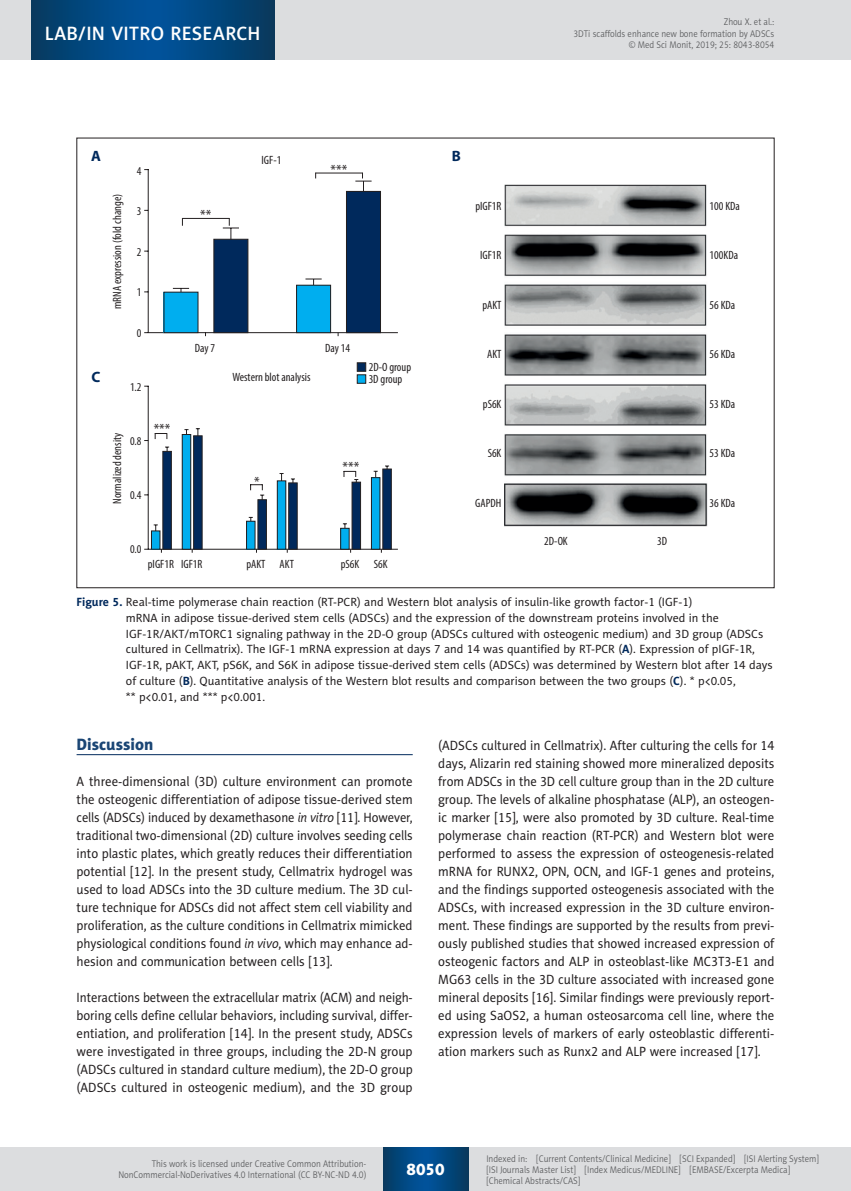
<style>
.page{position:relative;width:851px;height:1191px;background:#fff}
.page>*{position:absolute;margin:0;border:0;box-sizing:border-box;transform-origin:0 0}
.t1{font:19.5px "Naomi Sans EFN Medium";letter-spacing:.015em;color:#fff}
.MSM_Headline_1{font:16.5px "Naomi Sans EFN Heavy";color:#1a4574}
.t2{font:16.5px "Naomi Sans EFN Heavy";color:#fff}
.t3{font:condensed 15px "Myriad Pro";color:#231f20}
.t4{font:700 15px "Myriad Pro";color:#00295c}
.MSM_Body{font:13.5px/18px "Naomi Sans EFN";color:#231f20;text-align:justify;scale:.95 1}
.MSM_Body-2{font:13.5px/18px "Naomi Sans EFN";color:#231f20;text-align:justify;scale:.93 1}
.MSM_Rycina_tytul{font:12px/15.8px "Naomi Sans EFN";color:#231f20}
.t5{font:condensed 12px/12px "Myriad Pro";color:#231f20}
.t6{font:9.75px/11.2px "Naomi Sans EFN Light";color:#57585a;text-align:right;scale:.9 1}
.s1{font-weight:700;color:#00295c}
.s2{font-style:italic}
</style>
<div class="page">
<hr style="left:77px;top:754px;width:335px;height:1px;background:#00295c">
<img style="left:504px;top:184px;width:203px;height:342px">
<hr style="left:144px;top:332px;width:254px;height:1px;background:#231f20">
<hr style="left:148px;top:169px;width:1px;height:164px;background:#231f20">
<div style="left:213px;top:239px;width:35px;height:94px;background:#00295c;border:1px solid #231f20"></div>
<svg style="left:163px;top:218px;width:77px;height:118px"></svg>
<svg style="left:296px;top:172px;width:85px;height:164px"></svg>
<hr style="left:144px;top:549px;width:254px;height:1px;background:#231f20">
<hr style="left:148px;top:386px;width:1px;height:163px;background:#231f20">
<svg style="left:170px;top:451px;width:2px;height:98px"></svg>
<svg style="left:181px;top:428px;width:20px;height:125px"></svg>
<div style="left:193px;top:435px;width:9px;height:114px;background:#00295c;border:1px solid #231f20"></div>
<svg style="left:144px;top:433px;width:26px;height:120px"></svg>
<svg style="left:265px;top:499px;width:2px;height:50px"></svg>
<svg style="left:276px;top:473px;width:20px;height:80px"></svg>
<div style="left:288px;top:482px;width:9px;height:67px;background:#00295c;border:1px solid #231f20"></div>
<svg style="left:246px;top:484px;width:19px;height:69px"></svg>
<svg style="left:359px;top:482px;width:2px;height:67px"></svg>
<svg style="left:370px;top:465px;width:20px;height:88px"></svg>
<div style="left:382px;top:468px;width:9px;height:81px;background:#00295c;border:1px solid #231f20"></div>
<svg style="left:340px;top:471px;width:19px;height:82px"></svg>
<div style="left:357px;top:362px;width:9px;height:10px;background:#00295c;border:1px solid #231f20"></div>
<div style="left:357px;top:374px;width:9px;height:10px;background:#00aeef;border:1px solid #231f20"></div>
<div style="left:0;top:1148px;width:850px;height:43px;background:#dcdddf"></div>
<svg style="left:383px;top:1147px;width:85px;height:43px;background:#02477e"></svg>
<div style="left:0;top:0;width:850px;height:60px;background:#dcdddf"></div>
<hr style="left:850px;top:0;width:1px;height:60px;background:#dcdddf">
<svg style="left:32px;top:0;width:242px;height:60px;background:#02477f"></svg>
<h1 class="t1" style="left:45px;top:22px;width:217px">LAB/IN VITRO RESEARCH</h1>
<p class="t4" style="left:91px;top:147px;width:11px">A</p>
<p class="t5" style="left:111px;top:309px;width:117px;rotate:-90deg">mRNA expression (fold change)</p>
<p class="t5" style="left:137px;top:165px;width:6px">4</p>
<p class="t5" style="left:137px;top:205px;width:6px">3</p>
<p class="t5" style="left:137px;top:246px;width:6px">2</p>
<p class="t5" style="left:137px;top:286px;width:6px">1</p>
<p class="t5" style="left:137px;top:327px;width:6px">0</p>
<p class="t4" style="left:91px;top:367px;width:10px">C</p>
<p class="t5" style="left:130px;top:381px;width:13px">1.2</p>
<p class="t5" style="left:111px;top:504px;width:73px;rotate:-90deg">Normalized density</p>
<p class="t5" style="left:130px;top:435px;width:13px">0.8</p>
<p class="t5" style="left:130px;top:489px;width:13px">0.4</p>
<p class="t3" style="left:154px;top:420px;width:18px">***</p>
<p class="t3" style="left:200px;top:206px;width:13px">**</p>
<p class="t5" style="left:195px;top:342px;width:22px">Day 7</p>
<p class="t5" style="left:130px;top:543px;width:13px">0.0</p>
<p class="t5" style="left:148px;top:558px;width:28px">pIGF1R</p>
<p class="t5" style="left:181px;top:558px;width:23px">IGF1R</p>
<p class="t5" style="left:261px;top:154px;width:21px">IGF-1</p>
<p class="t3" style="left:330px;top:161px;width:18px">***</p>
<p class="t5" style="left:232px;top:371px;width:80px">Western blot analysis</p>
<p class="t5" style="left:325px;top:342px;width:26px">Day 14</p>
<p class="t5" style="left:368px;top:361px;width:44px">2D-O group<br>3D group</p>
<p class="t3" style="left:254px;top:473px;width:7px">*</p>
<p class="t3" style="left:342px;top:458px;width:18px">***</p>
<p class="t5" style="left:246px;top:558px;width:49px">pAKT AKT</p>
<p class="t5" style="left:341px;top:558px;width:48px">pS6K S6K</p>
<p class="t4" style="left:451px;top:147px;width:11px">B</p>
<p class="t5" style="left:475px;top:199px;width:28px">pIGF1R</p>
<p class="t5" style="left:480px;top:249px;width:23px">IGF1R</p>
<p class="t5" style="left:482px;top:298px;width:21px">pAKT</p>
<p class="t5" style="left:487px;top:348px;width:16px">AKT</p>
<p class="t5" style="left:483px;top:397px;width:20px">pS6K</p>
<p class="t5" style="left:487px;top:447px;width:15px">S6K</p>
<p class="t5" style="left:475px;top:496px;width:28px">GAPDH</p>
<p class="t6" style="left:573px;top:16px;width:225px">Zhou X. et al.:<br>3DTi scaffolds enhance new bone formation by ADSCs © Med Sci Monit, 2019; 25: 8043-8054</p>
<p class="t5" style="left:709px;top:199px;width:32px">100 KDa</p>
<p class="t5" style="left:709px;top:249px;width:30px">100KDa</p>
<p class="t5" style="left:709px;top:298px;width:27px">56 KDa</p>
<p class="t5" style="left:709px;top:348px;width:27px">56 KDa</p>
<p class="t5" style="left:709px;top:397px;width:27px">53 KDa</p>
<p class="t5" style="left:709px;top:447px;width:27px">53 KDa</p>
<p class="t5" style="left:544px;top:535px;width:25px">2D-OK</p>
<p class="t5" style="left:657px;top:535px;width:11px">3D</p>
<p class="t5" style="left:709px;top:496px;width:27px">36 KDa</p>
<p class="MSM_Rycina_tytul" style="left:126px;top:594px;width:648px;text-indent:-49px"><span class="s1">Figure 5.</span> Real-time polymerase chain reaction (RT-PCR) and Western blot analysis of insulin-like growth factor-1 (IGF-1)<br>mRNA in adipose tissue-derived stem cells (ADSCs) and the expression of the downstream proteins involved in the IGF-1R/AKT/mTORC1 signaling pathway in the 2D-O group (ADSCs cultured with osteogenic medium) and 3D group (ADSCs cultured in Cellmatrix). The IGF-1 mRNA expression at days 7 and 14 was quantified by RT-PCR (<span class="s1">A</span>). Expression of pIGF-1R, IGF-1R, pAKT, AKT, pS6K, and S6K in adipose tissue-derived stem cells (ADSCs) was determined by Western blot after 14 days of culture (<span class="s1">B</span>). Quantitative analysis of the Western blot results and comparison between the two groups (<span class="s1">C</span>). * p&lt;0.05,<br>** p&lt;0.01, and *** p&lt;0.001.</p>
<p class="MSM_Headline_1" style="left:77px;top:734px;width:78px">Discussion</p>
<p class="MSM_Body" style="left:77px;top:772px;width:355px">A three-dimensional (3D) culture environment can promote the osteogenic differentiation of adipose tissue-derived stem cells (ADSCs) induced by dexamethasone <span class="s2">in vitro</span> [11]. However, traditional two-dimensional (2D) culture involves seeding cells into plastic plates, which greatly reduces their differentiation potential [12]. In the present study, Cellmatrix hydrogel was used to load ADSCs into the 3D culture medium. The 3D cul&shy;ture technique for ADSCs did not affect stem cell viability and proliferation, as the culture conditions in Cellmatrix mimicked physiological conditions found <span class="s2">in vivo</span>, which may enhance ad&shy;hesion and communication between cells [13].</p>
<p class="MSM_Body-2" style="left:77px;top:988px;width:363px">Interactions between the extracellular matrix (ACM) and neigh&shy;boring cells define cellular behaviors, including survival, differ&shy;entiation, and proliferation [14]. In the present study, ADSCs were investigated in three groups, including the 2D-N group (ADSCs cultured in standard culture medium), the 2D-O group (ADSCs cultured in osteogenic medium), and the 3D group</p>
<p class="MSM_Body" style="left:438px;top:736px;width:355px">(ADSCs cultured in Cellmatrix). After culturing the cells for 14 days, Alizarin red staining showed more mineralized deposits from ADSCs in the 3D cell culture group than in the 2D culture group. The levels of alkaline phosphatase (ALP), an osteogen&shy;ic marker [15], were also promoted by 3D culture. Real-time polymerase chain reaction (RT-PCR) and Western blot were performed to assess the expression of osteogenesis-related mRNA for RUNX2, OPN, OCN, and IGF-1 genes and proteins, and the findings supported osteogenesis associated with the ADSCs, with increased expression in the 3D culture environ&shy;ment. These findings are supported by the results from previ&shy;ously published studies that showed increased expression of osteogenic factors and ALP in osteoblast-like MC3T3-E1 and MG63 cells in the 3D culture associated with increased gone mineral deposits [16]. Similar findings were previously report&shy;ed using SaOS2, a human osteosarcoma cell line, where the expression levels of markers of early osteoblastic differenti&shy;ation markers such as Runx2 and ALP were increased [17].</p>
<p class="t6" style="left:118px;top:1158px;width:277px">This work is licensed under Creative Common Attribution-<br>NonCommercial-NoDerivatives 4.0 International (CC BY-NC-ND 4.0)</p>
<p class="t2" style="left:406px;top:1159px;width:40px">8050</p>
<p class="t6" style="left:486px;top:1152px;width:371px;text-align:left">Indexed in: [Current Contents/Clinical Medicine] [SCI Expanded] [ISI Alerting System] [ISI Journals Master List] [Index Medicus/MEDLINE] [EMBASE/Excerpta Medica] [Chemical Abstracts/CAS]</p>
</div>
